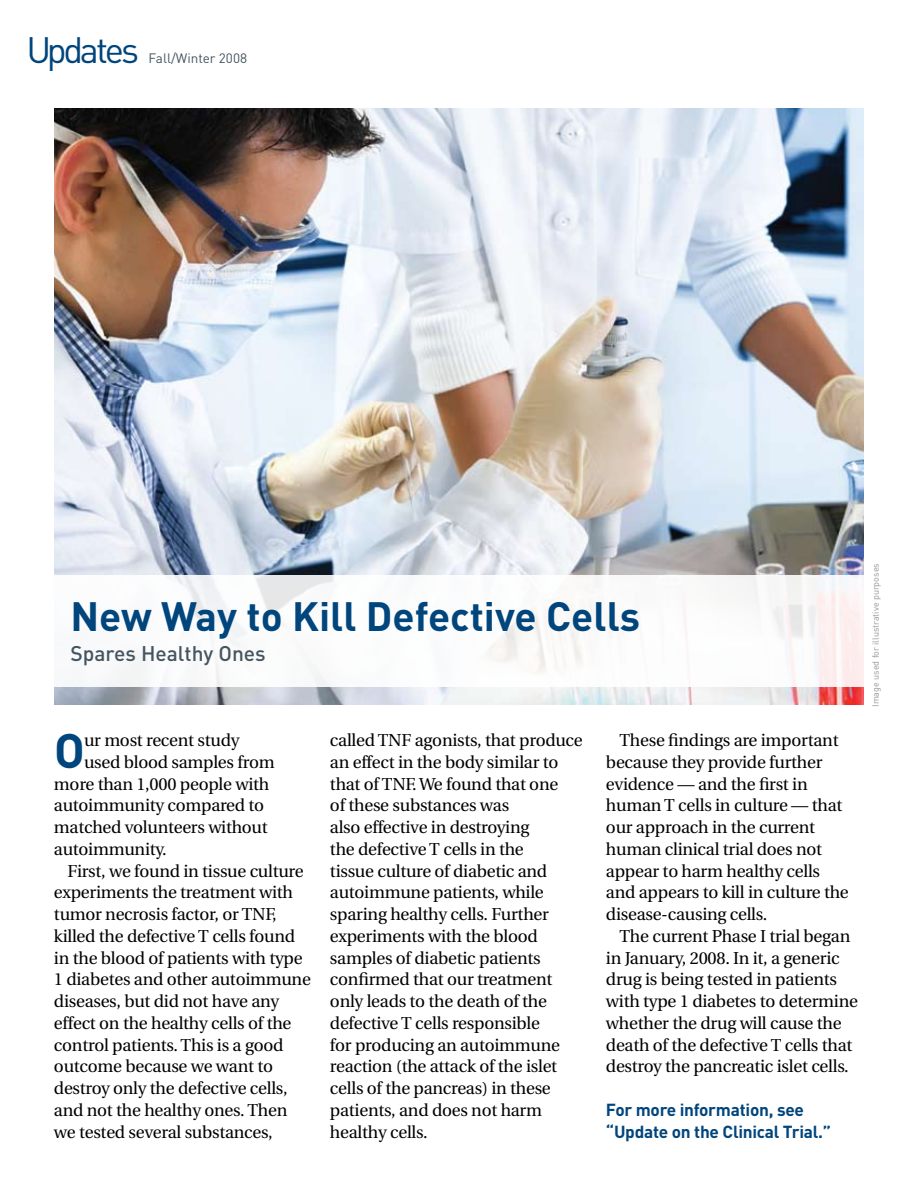
<style>
.page{position:relative;width:918px;height:1188px;background:#fff}
.page>*{position:absolute;margin:0;border:0;box-sizing:border-box;transform-origin:0 0}
.t1{font:700 47.85px "DIN";color:#00457c}
.t2{font:700 40.5px "DIN";color:#00457c}
.t3{font:36.3px "DIN";letter-spacing:-.09em;color:#00457c}
.t4{font:500 21px "DIN";color:#455560}
.t5{font:17.25px/21.8px "Utopia";letter-spacing:-.015em;color:#000}
.t6{font:700 17.25px/21.8px "DIN";letter-spacing:-.015em;color:#00457c}
.t7{font:13.5px "DIN";color:#455560}
.t8{font:9px "DIN";color:#939598}
</style>
<div class="page">
<img style="left:54px;top:108px;width:810px;height:596px">
<div style="left:32px;top:576px;width:847px;height:111px;background:#fff"></div>
<h3 class="t3" style="left:26px;top:27px;width:114px">Updates</h3>
<p class="t7" style="left:149px;top:50px;width:100px">Fall/Winter 2008</p>
<h2 class="t2" style="left:70px;top:590px;width:571px">New Way to Kill Defective Cells</h2>
<p class="t4" style="left:70px;top:640px;width:197px">Spares Healthy Ones</p>
<h1 class="t1" style="left:54px;top:719px;width:32px">O</h1>
<p class="t5" style="left:84px;top:730px;width:157px">ur most recent study</p>
<p class="t5" style="left:84px;top:751px;width:192px">used blood samples from</p>
<p class="t5" style="left:54px;top:773px;width:217px">more than 1,000 people with</p>
<p class="t5" style="left:54px;top:795px;width:212px">autoimmunity compared to</p>
<p class="t5" style="left:54px;top:817px;width:215px">matched volunteers without</p>
<p class="t5" style="left:54px;top:838px;width:114px">autoimmunity.</p>
<p class="t5" style="left:68px;top:860px;width:238px">First, we found in tissue culture</p>
<p class="t5" style="left:54px;top:882px;width:240px">experiments the treatment with</p>
<p class="t5" style="left:54px;top:904px;width:224px">tumor necrosis factor, or TNF,</p>
<p class="t5" style="left:54px;top:925px;width:243px">killed the defective T cells found</p>
<p class="t5" style="left:54px;top:947px;width:250px">in the blood of patients with type</p>
<p class="t5" style="left:54px;top:969px;width:258px">1 diabetes and other autoimmune</p>
<p class="t5" style="left:54px;top:991px;width:227px">diseases, but did not have any</p>
<p class="t5" style="left:54px;top:1012px;width:239px">effect on the healthy cells of the</p>
<p class="t5" style="left:54px;top:1034px;width:231px">control patients. This is a good</p>
<p class="t5" style="left:54px;top:1056px;width:221px">outcome because we want to</p>
<p class="t5" style="left:54px;top:1078px;width:235px">destroy only the defective cells,</p>
<p class="t5" style="left:54px;top:1099px;width:235px">and not the healthy ones. Then</p>
<p class="t5" style="left:54px;top:1121px;width:220px">we tested several substances,</p>
<p class="t5" style="left:330px;top:730px;width:254px">called TNF agonists, that produce an effect in the body similar to that of TNF. We found that one<br>of these substances was<br>also effective in destroying<br>the defective T cells in the<br>tissue culture of diabetic and autoimmune patients, while sparing healthy cells. Further experiments with the blood samples of diabetic patients confirmed that our treatment only leads to the death of the defective T cells responsible<br>for producing an autoimmune reaction (the attack of the islet cells of the pancreas) in these patients, and does not harm healthy cells.</p>
<p class="t5" style="left:606px;top:730px;width:244px;text-indent:14px">These findings are important because they provide further evidence — and the first in human T cells in culture — that our approach in the current human clinical trial does not appear to harm healthy cells and appears to kill in culture the disease-causing cells.</p>
<p class="t5" style="left:606px;top:926px;width:254px;text-indent:14px">The current Phase I trial began in January, 2008. In it, a generic drug is being tested in patients with type 1 diabetes to determine whether the drug will cause the death of the defective T cells that destroy the pancreatic islet cells.</p>
<p class="t6" style="left:606px;top:1098px;width:227px">For more information, see “Update on the Clinical Trial.”</p>
<p class="t8" style="left:870px;top:707px;width:145px;rotate:-90deg">Image used for illustrative purposes</p>
</div>
